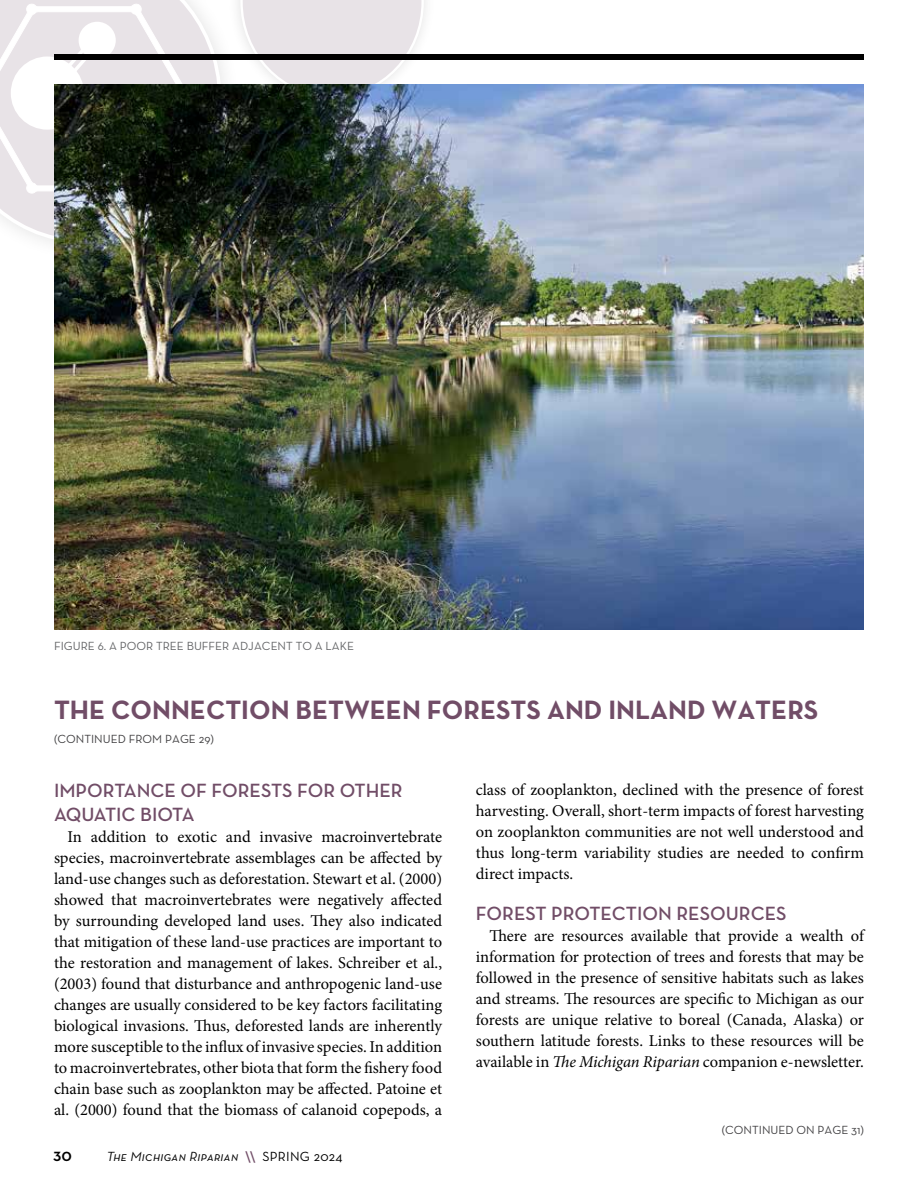
<style>
.page{position:relative;width:918px;height:1188px;background:#fff}
.page>*{position:absolute;margin:0;border:0;box-sizing:border-box;transform-origin:0 0}
.t1{font:700 27px "Neutra Text";color:#714d67}
.t2{font:600 19.5px/23.4px "Neutra Text";color:#714d67}
.t3{font:18px "Neutra Text Demi SC";color:#000}
.t4{font:16.5px/21px "Minion Pro";color:#000;text-align:justify}
.t5{font:13.5px "Neutra Text Book SC Italic";letter-spacing:.02em;color:#000}
.t6{font:12px "Neutra Text";color:#414042}
.t7{font:12px "Neutra Text";color:#636466}
.s1{font-family:"Neutra Text";font-weight:600;color:#714d67}
.s2{font-family:"Neutra Text"}
.s3{font-style:italic}
</style>
<div class="page">
<svg style="left:241px;top:0;width:183px;height:84px"></svg>
<svg style="left:0;top:0;width:221px;height:243px"></svg>
<div style="left:54px;top:54px;width:810px;height:6px;background:#000"></div>
<img style="left:54px;top:84px;width:810px;height:546px">
<p class="t7" style="left:54px;top:639px;width:302px">FIGURE 6. A POOR TREE BUFFER ADJACENT TO A LAKE</p>
<h1 class="t1" style="left:54px;top:693px;width:766px">THE CONNECTION BETWEEN FORESTS AND INLAND WATERS</h1>
<p class="t6" style="left:54px;top:732px;width:161px">(CONTINUED FROM PAGE 29)</p>
<p class="t2" style="left:54px;top:779px;width:350px">IMPORTANCE OF FORESTS FOR OTHER<br>AQUATIC BIOTA</p>
<p class="t4" style="left:54px;top:826px;width:390px;text-indent:13px">In addition to exotic and invasive macroinvertebrate species, macroinvertebrate assemblages can be affected by land-use changes such as deforestation. Stewart et al. (2000) showed that macroinvertebrates were negatively affected by surrounding developed land uses. They also indicated that mitigation of these land-use practices are important to the restoration and management of lakes. Schreiber et al., (2003) found that disturbance and anthropogenic land-use changes are usually considered to be key factors facilitating biological invasions. Thus, deforested lands are inherently more susceptible to the influx of invasive species. In addition to macroinvertebrates, other biota that form the fishery food chain base such as zooplankton may be affected. Patoine et al. (2000) found that the biomass of calanoid copepods, a</p>
<p class="t3" style="left:53px;top:1144px;width:20px">30</p>
<p class="t5" style="left:107px;top:1148px;width:237px">The Michigan Riparian <span class="s1">\\</span> <span class="s2">SPRING 2024</span></p>
<p class="t4" style="left:476px;top:779px;width:390px">class of zooplankton, declined with the presence of forest harvesting. Overall, short-term impacts of forest harvesting on zooplankton communities are not well understood and thus long-term variability studies are needed to confirm direct impacts.</p>
<p class="t2" style="left:476px;top:902px;width:312px">FOREST PROTECTION RESOURCES</p>
<p class="t4" style="left:476px;top:926px;width:390px;text-indent:13px">There are resources available that provide a wealth of information for protection of trees and forests that may be followed in the presence of sensitive habitats such as lakes and streams. The resources are specific to Michigan as our forests are unique relative to boreal (Canada, Alaska) or southern latitude forests. Links to these resources will be available in <span class="s3">The Michigan Riparian</span> companion e-newsletter.</p>
<p class="t6" style="left:722px;top:1123px;width:144px">(CONTINUED ON PAGE 31)</p>
</div>
